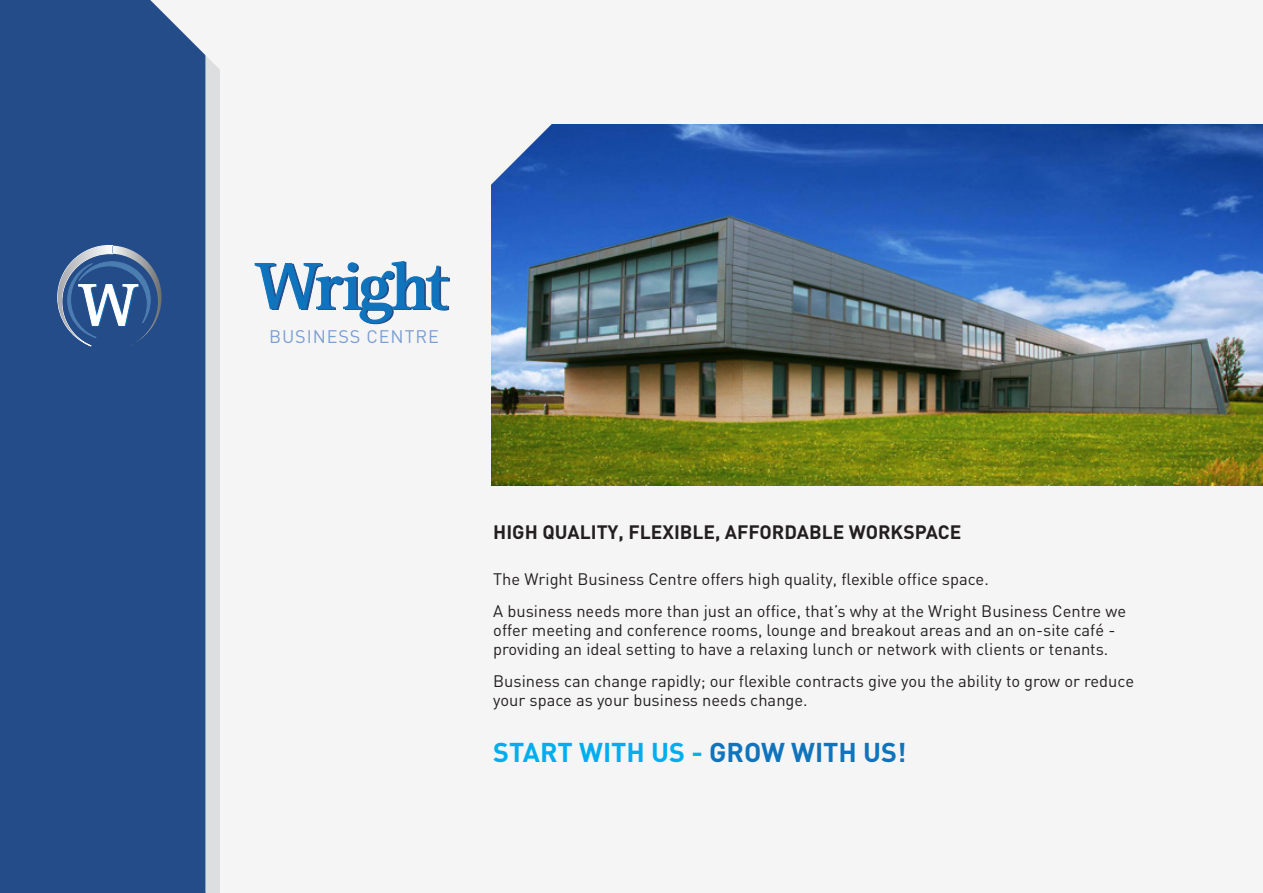
<style>
.page{position:relative;width:1263px;height:893px;background:#fff}
.page>*{position:absolute;margin:0;border:0;box-sizing:border-box;transform-origin:0 0}
.P_-_Paragraph_Style1{font:700 26.85px "DIN";color:#00aeef}
.P_-_Paragraph_Style1-2{font:700 19.2px "DIN";color:#231f20}
.P_-_Paragraph_Style1-3{font:18px "DIN";letter-spacing:.05em;color:#7c9ed2}
.P_-_Paragraph_Style1-4{font:16.5px/18.8px "DIN";color:#231f20}
.s1{color:#1074bc}
</style>
<div class="page">
<div style="left:217px;top:0;width:1046px;height:892px;background:#f5f5f6"></div>
<div style="left:0;top:0;width:206px;height:893px;background:#244c89"></div>
<div style="left:0;top:0;width:206px;height:893px;border:1px solid #244c89"></div>
<svg style="left:58px;top:245px;width:104px;height:101px"></svg>
<svg style="left:255px;top:261px;width:194px;height:63px"></svg>
<img style="left:491px;top:124px;width:772px;height:362px">
<div style="left:206px;top:0;width:13px;height:892px;background:#dddee0"></div>
<svg style="left:491px;top:124px;width:70px;height:66px"></svg>
<svg style="left:151px;top:0;width:69px;height:79px"></svg>
<p class="P_-_Paragraph_Style1-3" style="left:269px;top:326px;width:171px">BUSINESS CENTRE</p>
<p class="P_-_Paragraph_Style1-2" style="left:493px;top:519px;width:470px">HIGH QUALITY, FLEXIBLE, AFFORDABLE WORKSPACE</p>
<p class="P_-_Paragraph_Style1-4" style="left:493px;top:569px;width:497px">The Wright Business Centre offers high quality, flexible office space.</p>
<p class="P_-_Paragraph_Style1-4" style="left:493px;top:602px;width:634px">A business needs more than just an office, that’s why at the Wright Business Centre we offer meeting and conference rooms, lounge and breakout areas and an on-site café - providing an ideal setting to have a relaxing lunch or network with clients or tenants.</p>
<p class="P_-_Paragraph_Style1-4" style="left:493px;top:672px;width:642px">Business can change rapidly; our flexible contracts give you the ability to grow or reduce your space as your business needs change.</p>
<p class="P_-_Paragraph_Style1" style="left:493px;top:734px;width:415px">START WITH US - <span class="s1">GROW WITH US!</span></p>
</div>
